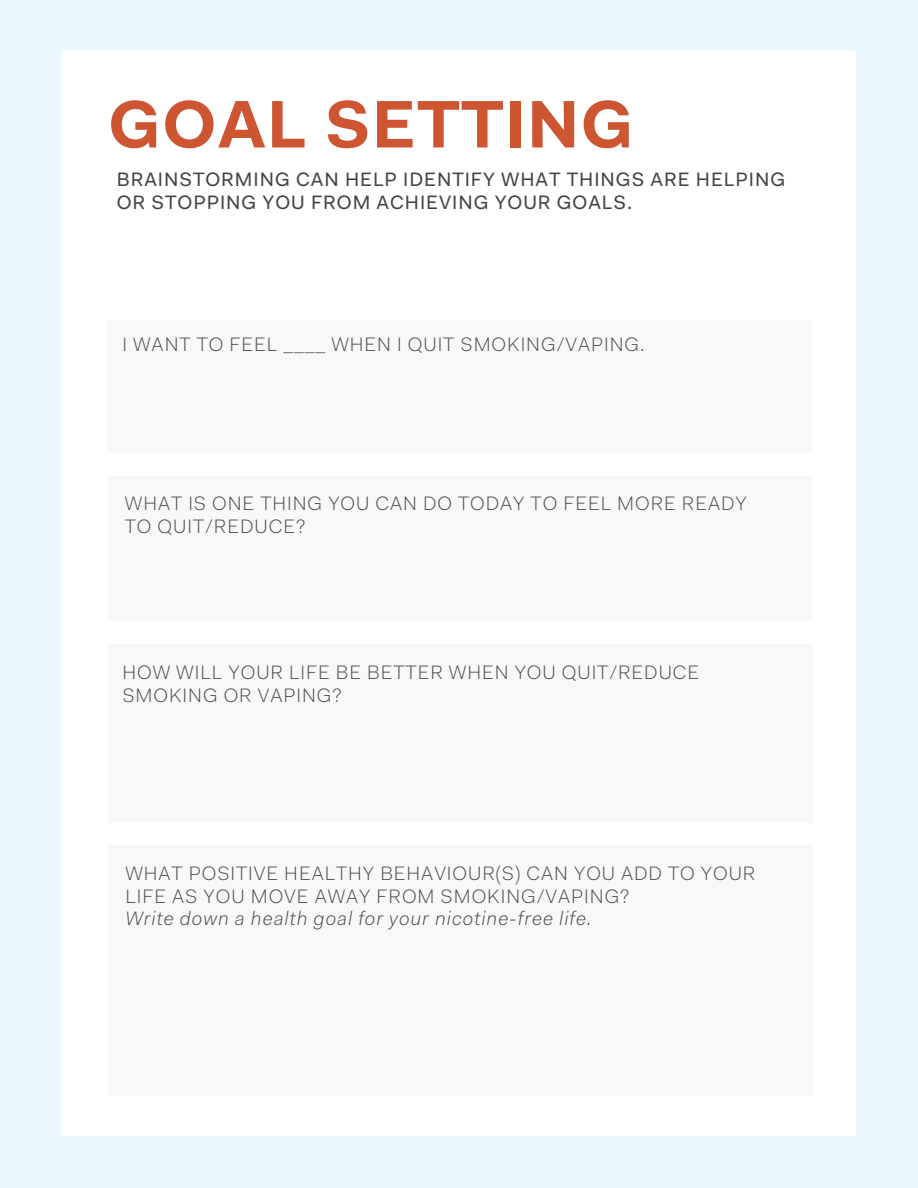
<style>
.page{position:relative;width:918px;height:1188px;background:#ebf8ff}
.page>*{position:absolute;margin:0;border:0;box-sizing:border-box;transform-origin:0 0}
.t1{font:700 67.5px "Fakt Pro";letter-spacing:.02em;color:#ce5532}
.t2{font:300 19.5px/22.5px "Fakt Pro";letter-spacing:.05em;color:#444}
.t3{font:19.5px/23.2px "Fakt Pro";letter-spacing:.05em;color:#444}
.t4{font:italic 300 19.5px "Fakt Pro";letter-spacing:.05em;color:#444}
</style>
<div class="page">
<div style="left:62px;top:52px;width:794px;height:1084px;background:#fff"></div>
<div style="left:108px;top:320px;width:704px;height:133px;background:#f8f8f8"></div>
<div style="left:108px;top:476px;width:703px;height:145px;background:#f8f8f8"></div>
<div style="left:108px;top:644px;width:705px;height:178px;background:#f8f8f8"></div>
<div style="left:108px;top:846px;width:705px;height:250px;background:#f8f8f8"></div>
<h1 class="t1" style="left:108px;top:97px;width:527px">GOAL SETTING</h1>
<p class="t3" style="left:117px;top:169px;width:670px">BRAINSTORMING CAN HELP IDENTIFY WHAT THINGS ARE HELPING<br>OR STOPPING YOU FROM ACHIEVING YOUR GOALS.</p>
<p class="t2" style="left:122px;top:335px;width:524px">I WANT TO FEEL ____ WHEN I QUIT SMOKING/VAPING.</p>
<p class="t2" style="left:125px;top:494px;width:623px">WHAT IS ONE THING YOU CAN DO TODAY TO FEEL MORE READY<br>TO QUIT/REDUCE?</p>
<p class="t2" style="left:122px;top:663px;width:578px">HOW WILL YOUR LIFE BE BETTER WHEN YOU QUIT/REDUCE<br>SMOKING OR VAPING?</p>
<p class="t2" style="left:125px;top:864px;width:632px">WHAT POSITIVE HEALTHY BEHAVIOUR(S) CAN YOU ADD TO YOUR<br>LIFE AS YOU MOVE AWAY FROM SMOKING/VAPING?</p>
<p class="t4" style="left:125px;top:910px;width:468px">Write down a health goal for your nicotine-free life.</p>
</div>
